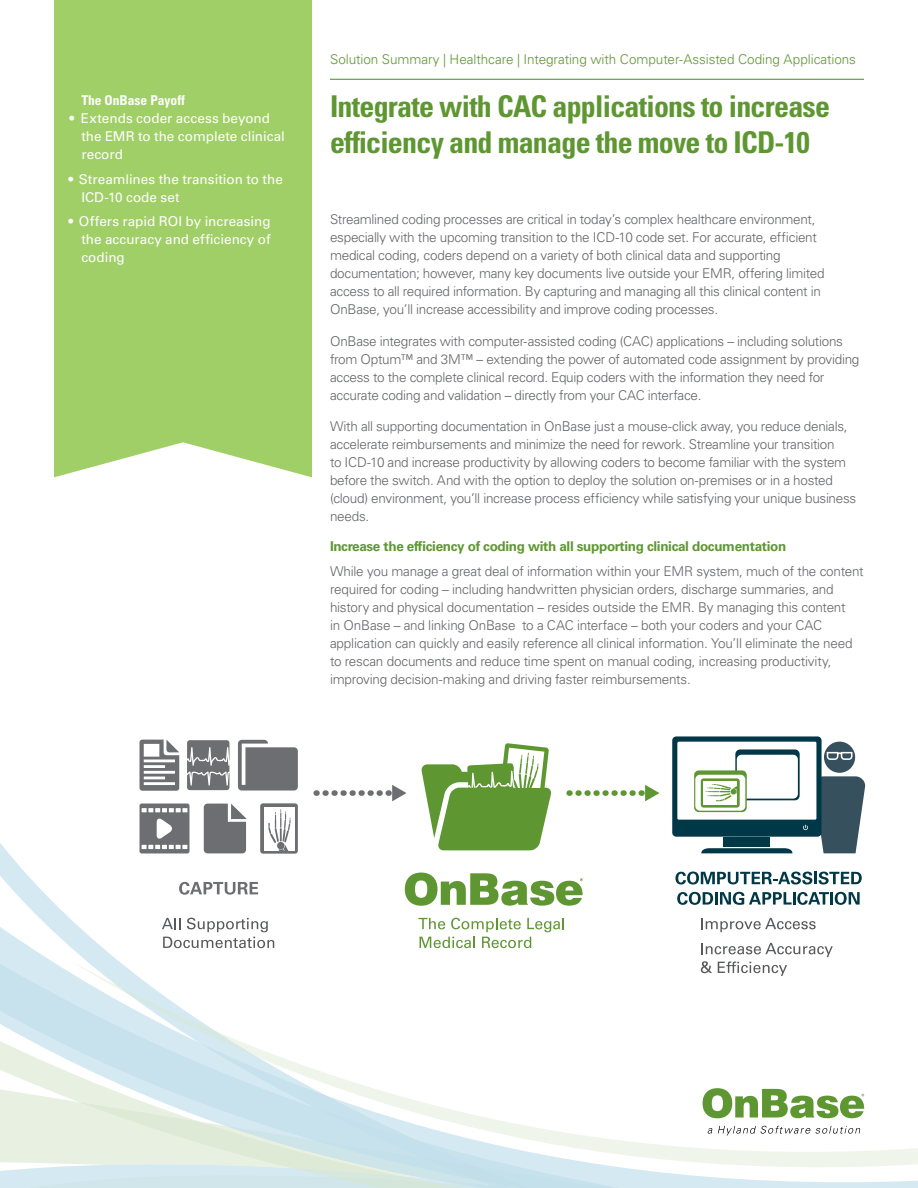
<style>
.page{position:relative;width:918px;height:1188px;background:#fff}
.page>*{position:absolute;margin:0;border:0;box-sizing:border-box;transform-origin:0 0}
.t1{font:700 condensed 30px/36px "Univers LT Std";letter-spacing:-.025em;color:#5e9732}
.t2{font:300 13.5px/18px "Univers LT Std";letter-spacing:-.02em;color:#636466}
.t3{font:13.5px/18px "Univers LT Std";color:#fff}
.t4{font:300 13.5px "Univers LT Std";letter-spacing:-.005em;color:#5e9732}
.t5{font:700 13.5px "Univers LT Std";letter-spacing:-.025em;color:#5e9732}
.t6{font:700 condensed 13.5px "Univers LT Std";color:#fff}
.s1{font-weight:300}
</style>
<div class="page">
<svg style="left:822px;top:742px;width:43px;height:83px"></svg>
<div style="left:672px;top:736px;width:150px;height:101px;background:#003847;border-radius:4px"></div>
<div style="left:677px;top:742px;width:139px;height:78px;background:#fff"></div>
<svg style="left:735px;top:749px;width:65px;height:51px"></svg>
<div style="left:737px;top:755px;width:61px;height:44px;background:#fff;border-radius:5px"></div>
<svg style="left:694px;top:770px;width:53px;height:42px"></svg>
<div style="left:695px;top:775px;width:50px;height:36px;background:#fff;border-radius:5px"></div>
<div style="left:701px;top:778px;width:39px;height:30px;background:#5e9732;border-radius:3px"></div>
<div style="left:704px;top:781px;width:33px;height:24px;background:#fff"></div>
<svg style="left:705px;top:784px;width:32px;height:17px"></svg>
<svg style="left:140px;top:740px;width:39px;height:51px"></svg>
<div style="left:187px;top:740px;width:42px;height:50px;background:#6d6e71;border-radius:3px"></div>
<svg style="left:187px;top:747px;width:42px;height:39px"></svg>
<div style="left:140px;top:804px;width:49px;height:49px;background:#6d6e71;border-radius:2px"></div>
<svg style="left:142px;top:808px;width:45px;height:4px"></svg>
<svg style="left:156px;top:818px;width:14px;height:7px"></svg>
<div style="left:260px;top:803px;width:38px;height:51px;background:#6d6e71;border-radius:3px"></div>
<div style="left:264px;top:807px;width:30px;height:43px;background:#fff"></div>
<svg style="left:268px;top:809px;width:23px;height:16px"></svg>
<svg style="left:204px;top:804px;width:43px;height:21px"></svg>
<svg style="left:238px;top:740px;width:60px;height:51px;background:#858688"></svg>
<svg style="left:566px;top:785px;width:93px;height:16px"></svg>
<svg style="left:313px;top:785px;width:94px;height:16px"></svg>
<svg style="left:422px;top:743px;width:129px;height:82px"></svg>
<svg style="left:0;top:825px;width:862px;height:79px"></svg>
<svg style="left:0;top:904px;width:860px;height:35px"></svg>
<svg style="left:0;top:939px;width:865px;height:249px"></svg>
<svg style="left:703px;top:1088px;width:161px;height:30px"></svg>
<svg style="left:266px;top:1126px;width:652px;height:62px"></svg>
<hr style="left:330px;top:79px;width:534px;height:1px;background:#5e9732">
<div style="left:54px;top:0;width:258px;height:477px;background:#a0cf67"></div>
<p class="t6" style="left:81px;top:92px;width:105px">The OnBase Payoff</p>
<p class="t3" style="left:81px;top:109px;width:205px;text-indent:-13px"><span class="s1">•</span> Extends coder access beyond the EMR to the complete clinical record</p>
<p class="t3" style="left:81px;top:170px;width:203px;text-indent:-13px">• Streamlines the transition to the<br>ICD-10 code set</p>
<p class="t3" style="left:81px;top:213px;width:191px;text-align:justify;text-indent:-13px">• Offers rapid ROI by increasing the accuracy and efficiency of coding</p>
<p class="t4" style="left:330px;top:51px;width:528px">Solution Summary | Healthcare | Integrating with Computer-Assisted Coding Applications</p>
<h1 class="t1" style="left:330px;top:88px;width:502px">Integrate with CAC applications to increase efficiency and manage the move to ICD-10</h1>
<p class="t2" style="left:330px;top:210px;width:496px">Streamlined coding processes are critical in today’s complex healthcare environment, especially with the upcoming transition to the ICD-10 code set. For accurate, efficient medical coding, coders depend on a variety of both clinical data and supporting documentation; however, many key documents live outside your EMR, offering limited access to all required information. By capturing and managing all this clinical content in OnBase, you’ll increase accessibility and improve coding processes.</p>
<p class="t2" style="left:330px;top:332px;width:531px">OnBase integrates with computer-assisted coding (CAC) applications – including solutions from Optum™ and 3M™ – extending the power of automated code assignment by providing access to the complete clinical record. Equip coders with the information they need for accurate coding and validation – directly from your CAC interface.</p>
<p class="t2" style="left:330px;top:417px;width:528px">With all supporting documentation in OnBase just a mouse-click away, you reduce denials, accelerate reimbursements and minimize the need for rework. Streamline your transition<br>to ICD-10 and increase productivity by allowing coders to become familiar with the system before the switch. And with the option to deploy the solution on-premises or in a hosted (cloud) environment, you’ll increase process efficiency while satisfying your unique business needs.</p>
<p class="t5" style="left:330px;top:538px;width:458px">Increase the efficiency of coding with all supporting clinical documentation</p>
<p class="t2" style="left:330px;top:562px;width:535px">While you manage a great deal of information within your EMR system, much of the content required for coding – including handwritten physician orders, discharge summaries, and history and physical documentation – resides outside the EMR. By managing this content<br>in OnBase – and linking OnBase to a CAC interface – both your coders and your CAC application can quickly and easily reference all clinical information. You’ll eliminate the need to rescan documents and reduce time spent on manual coding, increasing productivity, improving decision-making and driving faster reimbursements.</p>
</div>
